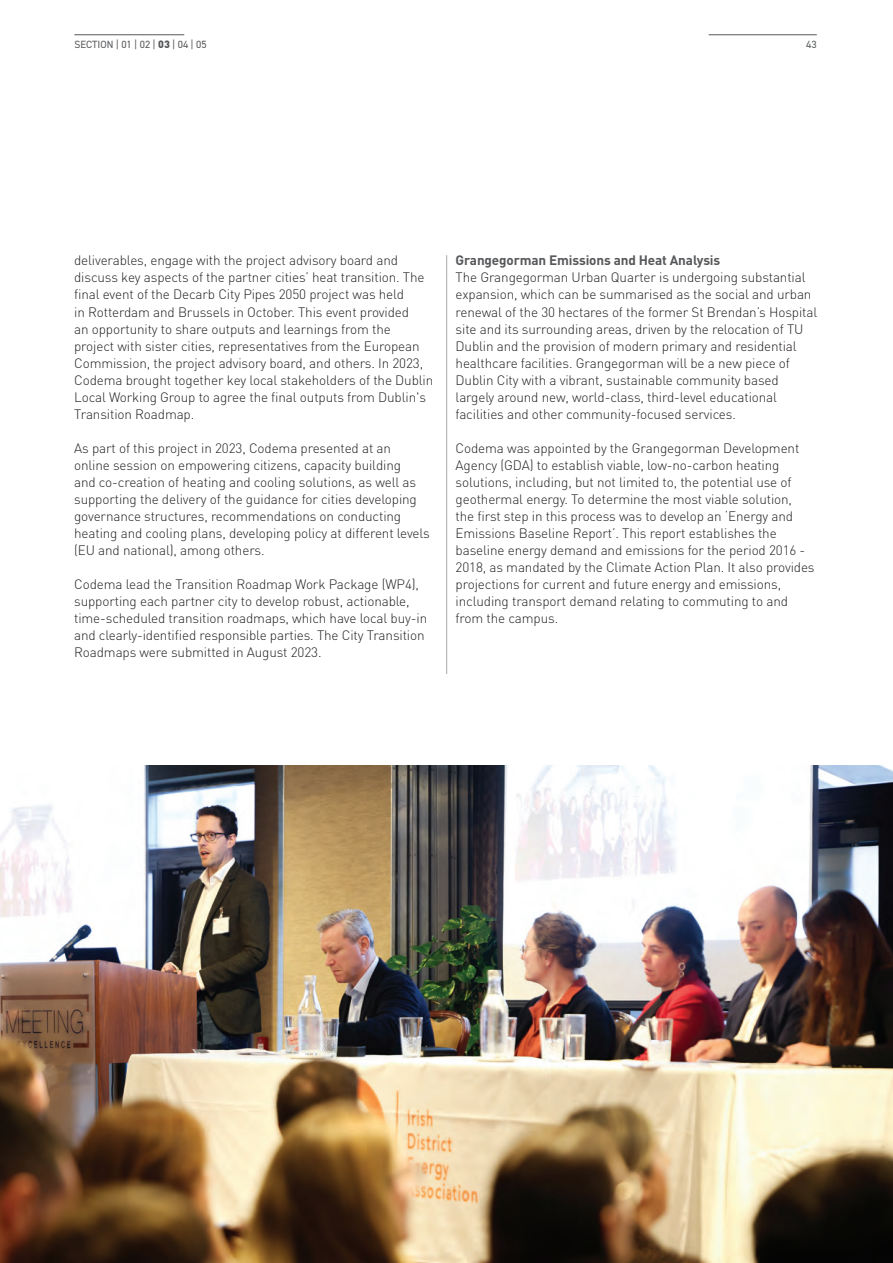
<style>
.page{position:relative;width:893px;height:1263px;background:#fff}
.page>*{position:absolute;margin:0;border:0;box-sizing:border-box;transform-origin:0 0}
.t1{font:300 13.5px/17px "DIN Pro";letter-spacing:-.01em;color:#231f20}
.t2{font:700 13.5px "DIN Pro";letter-spacing:-.01em;color:#57585a}
.t3{font:10.5px "DIN2014";color:#57585a}
.s1{font-family:"DIN Pro";font-weight:900}
</style>
<div class="page">
<img style="left:0;top:765px;width:893px;height:498px">
<hr style="left:446px;top:255px;width:1px;height:419px;background:#a8a9ad">
<hr style="left:709px;top:34px;width:108px;height:1px;background:#57585a">
<hr style="left:74px;top:34px;width:110px;height:1px;background:#57585a">
<p class="t3" style="left:74px;top:38px;width:134px">SECTION | 01 | 02 | <span class="s1">03</span> | 04 | 05</p>
<p class="t3" style="left:806px;top:38px;width:12px">43</p>
<p class="t1" style="left:74px;top:252px;width:361px">deliverables, engage with the project advisory board and discuss key aspects of the partner cities’ heat transition. The final event of the Decarb City Pipes 2050 project was held<br>in Rotterdam and Brussels in October. This event provided<br>an opportunity to share outputs and learnings from the project with sister cities, representatives from the European Commission, the project advisory board, and others. In 2023, Codema brought together key local stakeholders of the Dublin Local Working Group to agree the final outputs from Dublin's Transition Roadmap.</p>
<p class="t1" style="left:74px;top:439px;width:357px">As part of this project in 2023, Codema presented at an online session on empowering citizens, capacity building<br>and co-creation of heating and cooling solutions, as well as supporting the delivery of the guidance for cities developing governance structures, recommendations on conducting heating and cooling plans, developing policy at different levels (EU and national), among others.</p>
<p class="t1" style="left:74px;top:575px;width:355px">Codema lead the Transition Roadmap Work Package (WP4), supporting each partner city to develop robust, actionable, time-scheduled transition roadmaps, which have local buy-in and clearly-identified responsible parties. The City Transition Roadmaps were submitted in August 2023.</p>
<p class="t2" style="left:456px;top:251px;width:266px">Grangegorman Emissions and Heat Analysis</p>
<p class="t1" style="left:456px;top:269px;width:363px">The Grangegorman Urban Quarter is undergoing substantial expansion, which can be summarised as the social and urban renewal of the 30 hectares of the former St Brendan’s Hospital site and its surrounding areas, driven by the relocation of TU Dublin and the provision of modern primary and residential healthcare facilities. Grangegorman will be a new piece of Dublin City with a vibrant, sustainable community based largely around new, world-class, third-level educational facilities and other community-focused services.</p>
<p class="t1" style="left:456px;top:439px;width:361px">Codema was appointed by the Grangegorman Development Agency (GDA) to establish viable, low-no-carbon heating solutions, including, but not limited to, the potential use of geothermal energy. To determine the most viable solution,<br>the first step in this process was to develop an ‘Energy and Emissions Baseline Report’. This report establishes the baseline energy demand and emissions for the period 2016 - 2018, as mandated by the Climate Action Plan. It also provides projections for current and future energy and emissions, including transport demand relating to commuting to and from the campus.</p>
</div>
